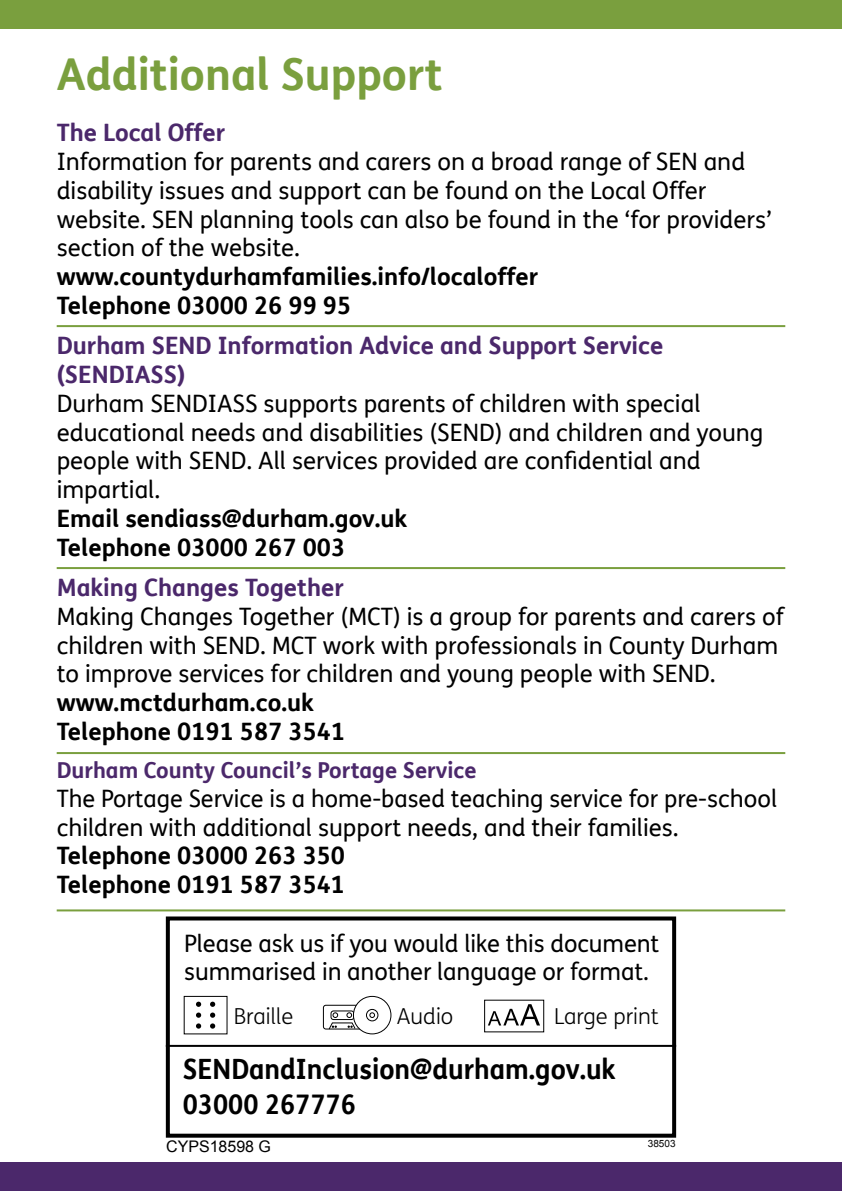
<style>
.page{position:relative;width:842px;height:1191px;background:#fff}
.page>*{position:absolute;margin:0;border:0;box-sizing:border-box;transform-origin:0 0}
.t1{font:700 44px "FS Me";color:#7a9f3e}
.t2{font:700 28px "FS Me";color:#000;scale:.95 1}
.t3{font:700 27px "FS Me";color:#000;scale:.95 1}
.t4{font:24px/28.8px "FS Me";color:#000}
.t5{font:700 24px/28.8px "FS Me";color:#000}
.t6{font:700 24px/28.8px "FS Me";color:#4b286b}
.t7{font:700 22px "FS Me";color:#4b286b}
.t8{font:300 22px "FS Me";color:#000}
.t9{font:16px "Arial";color:#000}
.t10{font:10px "Arial";color:#000}
</style>
<div class="page">
<div style="left:0;top:1162px;width:842px;height:29px;background:#4b286b"></div>
<div style="left:166px;top:916px;width:510px;height:221px;border:4px solid #000"></div>
<hr style="left:166px;top:1044px;width:510px;height:2px;background:#000">
<svg style="left:196px;top:1001px;width:5px;height:5px"></svg>
<svg style="left:210px;top:1001px;width:5px;height:5px"></svg>
<svg style="left:196px;top:1012px;width:5px;height:5px"></svg>
<svg style="left:210px;top:1012px;width:5px;height:5px"></svg>
<svg style="left:196px;top:1023px;width:5px;height:5px"></svg>
<svg style="left:210px;top:1023px;width:5px;height:5px"></svg>
<div style="left:484px;top:999px;width:60px;height:33px;border:1px solid #000"></div>
<svg style="left:488px;top:1004px;width:52px;height:21px"></svg>
<svg style="left:323px;top:1004px;width:37px;height:26px"></svg>
<div style="left:353px;top:996px;width:38px;height:38px;background:#fff;border-radius:50%"></div>
<div style="left:353px;top:996px;width:38px;height:38px;border:2px solid #000;border-radius:50%"></div>
<div style="left:366px;top:1009px;width:12px;height:12px;border:2px solid #000;border-radius:50%"></div>
<svg style="left:369px;top:1012px;width:6px;height:6px"></svg>
<div style="left:0;top:0;width:842px;height:29px;background:#7a9f3e"></div>
<hr style="left:57px;top:325px;width:728px;height:2px;background:#7a9f3e">
<hr style="left:57px;top:567px;width:728px;height:2px;background:#7a9f3e">
<hr style="left:57px;top:752px;width:728px;height:2px;background:#7a9f3e">
<hr style="left:57px;top:909px;width:728px;height:2px;background:#7a9f3e">
<h1 class="t1" style="left:57px;top:47px;width:388px">Additional Support</h1>
<p class="t6" style="left:57px;top:118px;width:170px">The Local Offer</p>
<p class="t4" style="left:57px;top:148px;width:716px">Information for parents and carers on a broad range of SEN and disability issues and support can be found on the Local Offer website. SEN planning tools can also be found in the ‘for providers’ section of the website.</p>
<p class="t5" style="left:57px;top:262px;width:483px">www.countydurhamfamilies.info/localoffer<br>Telephone 03000 26 99 95</p>
<p class="t6" style="left:57px;top:331px;width:608px">Durham SEND Information Advice and Support Service (SENDIASS)</p>
<p class="t4" style="left:57px;top:389px;width:708px">Durham SENDIASS supports parents of children with special educational needs and disabilities (SEND) and children and young people with SEND. All services provided are confidential and impartial.</p>
<p class="t5" style="left:57px;top:504px;width:352px">Email sendiass@durham.gov.uk<br>Telephone 03000 267 003</p>
<p class="t6" style="left:57px;top:573px;width:289px">Making Changes Together</p>
<p class="t4" style="left:57px;top:602px;width:728px">Making Changes Together (MCT) is a group for parents and carers of children with SEND. MCT work with professionals in County Durham to improve services for children and young people with SEND.</p>
<p class="t5" style="left:57px;top:688px;width:290px">www.mctdurham.co.uk<br>Telephone 0191 587 3541</p>
<p class="t7" style="left:57px;top:756px;width:422px">Durham County Council’s Portage Service</p>
<p class="t4" style="left:57px;top:784px;width:722px">The Portage Service is a home-based teaching service for pre-school children with additional support needs, and their families.</p>
<p class="t5" style="left:57px;top:841px;width:290px">Telephone 03000 263 350<br>Telephone 0191 587 3541</p>
<p class="t4" style="left:184px;top:929px;width:477px">Please ask us if you would like this document summarised in another language or format.</p>
<p class="t8" style="left:234px;top:1003px;width:61px">Braille</p>
<p class="t8" style="left:397px;top:1003px;width:58px">Audio</p>
<p class="t8" style="left:554px;top:1004px;width:106px">Large print</p>
<p class="t2" style="left:183px;top:1052px;width:457px">SENDandInclusion@durham.gov.uk</p>
<p class="t3" style="left:183px;top:1087px;width:184px">03000 267776</p>
<p class="t9" style="left:166px;top:1136px;width:106px">CYPS18598 G</p>
<p class="t10" style="left:648px;top:1137px;width:29px">38503</p>
</div>
